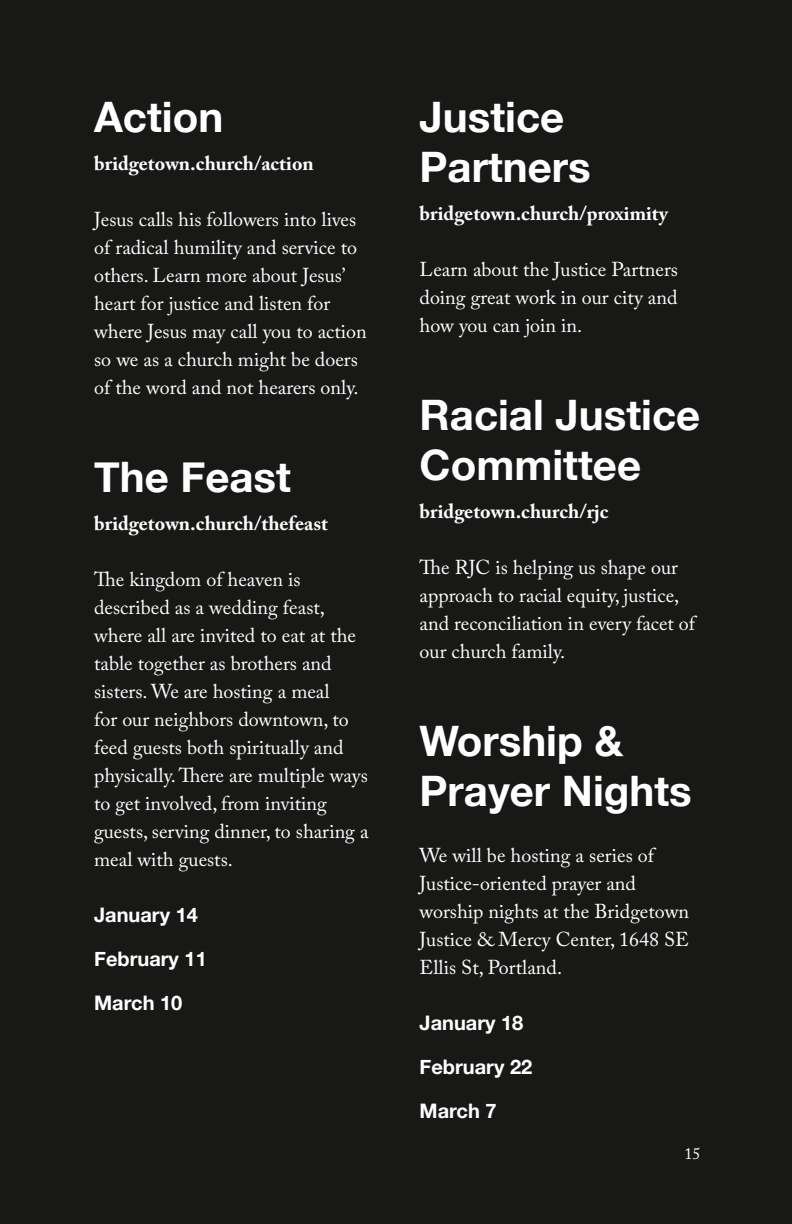
<style>
.page{position:relative;width:792px;height:1224px;background:#181817}
.page>*{position:absolute;margin:0;border:0;box-sizing:border-box;transform-origin:0 0}
.t1{font:700 42px/50px "Helvetica Neue";color:#fff}
.t2{font:20px/28px "Adobe Caslon Pro";color:#fff}
.t3{font:700 20px "Adobe Caslon Pro";color:#fff}
.t4{font:700 20px "Helvetica Neue";color:#fff}
.t5{font:16px "Adobe Caslon Pro";color:#fff}
</style>
<div class="page">
<p class="t1" style="left:94px;top:93px;width:131px">Action</p>
<p class="t3" style="left:94px;top:151px;width:221px">bridgetown.church/action</p>
<p class="t2" style="left:94px;top:205px;width:274px">Jesus calls his followers into lives of radical humility and service to others. Learn more about Jesus’ heart for justice and listen for where Jesus may call you to action so we as a church might be doers of the word and not hearers only.</p>
<p class="t1" style="left:94px;top:453px;width:198px">The Feast</p>
<p class="t3" style="left:94px;top:511px;width:235px">bridgetown.church/thefeast</p>
<p class="t2" style="left:94px;top:565px;width:263px">The kingdom of heaven is described as a wedding feast, where all are invited to eat at the table together as brothers and sisters. We are hosting a meal</p>
<p class="t2" style="left:94px;top:705px;width:276px">for our neighbors downtown, to feed guests both spiritually and physically. There are multiple ways to get involved, from inviting guests, serving dinner, to sharing a meal with guests.</p>
<p class="t4" style="left:94px;top:899px;width:105px">January 14</p>
<p class="t4" style="left:94px;top:943px;width:114px">February 11</p>
<p class="t4" style="left:94px;top:987px;width:90px">March 10</p>
<p class="t1" style="left:420px;top:93px;width:173px">Justice<br>Partners</p>
<p class="t3" style="left:420px;top:201px;width:250px">bridgetown.church/proximity</p>
<p class="t2" style="left:420px;top:255px;width:260px;text-align:justify">Learn about the Justice Partners doing great work in our city and how you can join in.</p>
<p class="t1" style="left:420px;top:391px;width:282px">Racial Justice</p>
<p class="t1" style="left:420px;top:441px;width:223px">Committee</p>
<p class="t3" style="left:420px;top:499px;width:190px">bridgetown.church/rjc</p>
<p class="t2" style="left:420px;top:553px;width:277px">The RJC is helping us shape our approach to racial equity, justice, and reconciliation in every facet of our church family.</p>
<p class="t1" style="left:420px;top:717px;width:274px">Worship &amp;<br>Prayer Nights</p>
<p class="t2" style="left:420px;top:841px;width:271px">We will be hosting a series of<br>Justice-oriented prayer and worship nights at the Bridgetown<br>Justice &amp; Mercy Center, 1648 SE<br>Ellis St, Portland.</p>
<p class="t4" style="left:420px;top:1007px;width:105px">January 18</p>
<p class="t4" style="left:420px;top:1051px;width:114px">February 22</p>
<p class="t4" style="left:420px;top:1095px;width:79px">March 7</p>
<p class="t5" style="left:685px;top:1144px;width:17px">15</p>
</div>
